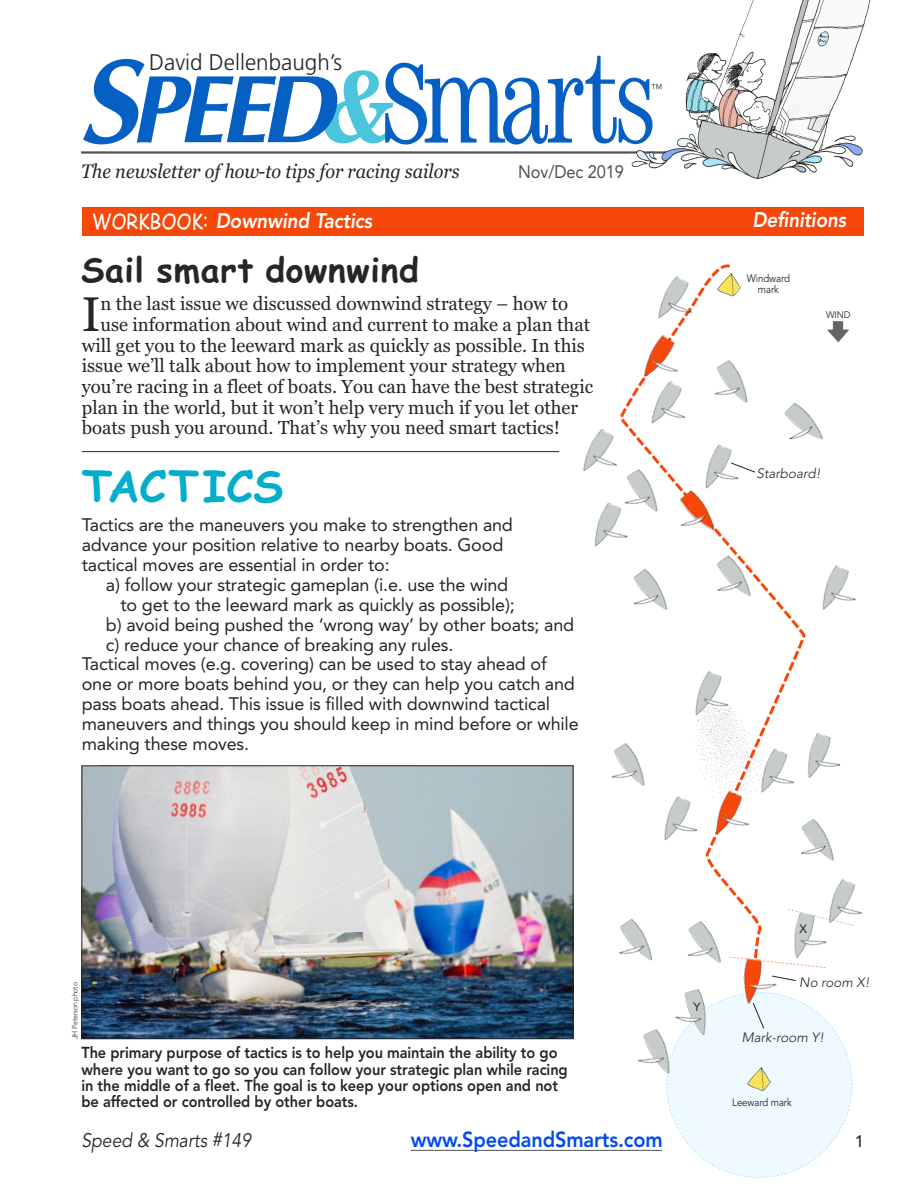
<style>
.page{position:relative;width:918px;height:1188px;background:#fff}
.page>*{position:absolute;margin:0;border:0;box-sizing:border-box;transform-origin:0 0}
.t1{font:300 condensed 133.5px "Century IT Cby BT";letter-spacing:-.045em;color:#0660c4;scale:.9 1}
.t2{font:italic 700 96.6px "Optima";color:#0660c4}
.t3{font:48.45px "Georgia";color:#272526}
.t4{font:700 43.5px "Comic Sans MS";color:#02aecc}
.t5{font:700 33.75px "Comic Sans MS";letter-spacing:.025em;color:#272526}
.t6{font:300 22.65px "Frutiger";color:#272526}
.t7{font:800 21.6px "Avenir";letter-spacing:-.005em;color:#004ceb;scale:.92 1}
.t8{font:italic 800 21px "Avenir";letter-spacing:-.005em;color:#fff;scale:.9 1}
.t9{font:italic 19.5px "Georgia";color:#272526;scale:.93 1}
.t10{font:italic 19.5px "Avenir";color:#272526;scale:.9 1}
.t11{font:18.75px "Georgia";color:#272526}
.t12{font:18px/19.8px "Avenir";letter-spacing:-.01em;color:#272526}
.t13{font:18px "Avenir";letter-spacing:-.005em;color:#504f4f;scale:.91 1}
.t14{font:500 16.5px "Avenir";color:#272526}
.t15{font:800 15.75px/16.4px "Avenir";letter-spacing:-.005em;color:#272526;scale:.92 1}
.t16{font:italic 300 13.5px "Avenir";color:#272526}
.t17{font:12.9px "Avenir";color:#525152;scale:.9 1}
.t18{font:12px "Avenir";color:#272526}
.t19{font:10.8px/10.5px "Avenir";letter-spacing:-.01em;color:#272526;text-align:center;scale:.9 1}
.t20{font:9.6px "Avenir";color:#272526;scale:.96 1}
.t21{font:300 7.5px "Avenir";letter-spacing:-.01em;color:#272526;scale:.93 1}
.s1{font-size:164.4px}
.s2{font-size:119.25px}
.s3{font-family:"New Century Schlbk";font-size:97.35px;color:#4bc5db}
.s4{font-family:"Comic Sans MS";font-weight:400;font-style:normal}
</style>
<div class="page">
<hr style="left:81px;top:151px;width:595px;height:3px;background:#525152">
<svg style="left:662px;top:0;width:209px;height:178px"></svg>
<div style="left:82px;top:208px;width:782px;height:28px;background:#f7480b"></div>
<svg style="left:628px;top:151px;width:28px;height:10px"></svg>
<hr style="left:411px;top:1150px;width:251px;height:1px;background:#525152">
<img style="left:83px;top:767px;width:489px;height:270px">
<div style="left:81px;top:765px;width:493px;height:274px;border:1px solid #272526"></div>
<svg style="left:620px;top:269px;width:186px;height:611px"></svg>
<svg style="left:717px;top:264px;width:23px;height:32px"></svg>
<img style="left:710px;top:548px;width:52px;height:57px">
<svg style="left:718px;top:555px;width:33px;height:40px"></svg>
<img style="left:716px;top:573px;width:28px;height:26px">
<img style="left:647px;top:269px;width:48px;height:58px">
<svg style="left:659px;top:277px;width:31px;height:41px"></svg>
<img style="left:665px;top:294px;width:27px;height:25px">
<img style="left:822px;top:565px;width:17px;height:45px">
<svg style="left:823px;top:567px;width:26px;height:42px"></svg>
<img style="left:827px;top:582px;width:29px;height:27px">
<img style="left:673px;top:483px;width:53px;height:57px">
<img style="left:679px;top:508px;width:28px;height:25px">
<img style="left:632px;top:328px;width:49px;height:58px">
<img style="left:640px;top:375px;width:48px;height:57px">
<svg style="left:644px;top:336px;width:39px;height:87px"></svg>
<img style="left:658px;top:399px;width:27px;height:25px">
<img style="left:657px;top:462px;width:12px;height:59px">
<img style="left:595px;top:546px;width:32px;height:9px">
<svg style="left:583px;top:430px;width:74px;height:116px"></svg>
<img style="left:600px;top:519px;width:28px;height:27px">
<img style="left:694px;top:438px;width:44px;height:7px">
<img style="left:653px;top:825px;width:44px;height:23px">
<svg style="left:665px;top:825px;width:4px;height:15px"></svg>
<img style="left:669px;top:825px;width:29px;height:15px">
<svg style="left:791px;top:750px;width:1px;height:15px"></svg>
<img style="left:791px;top:765px;width:4px;height:27px">
<img style="left:797px;top:727px;width:23px;height:58px">
<svg style="left:809px;top:734px;width:22px;height:44px"></svg>
<img style="left:811px;top:748px;width:30px;height:28px">
<img style="left:620px;top:736px;width:32px;height:59px">
<svg style="left:613px;top:743px;width:32px;height:42px"></svg>
<img style="left:611px;top:760px;width:28px;height:27px">
<img style="left:827px;top:321px;width:22px;height:22px">
<img style="left:795px;top:812px;width:39px;height:58px">
<svg style="left:802px;top:819px;width:32px;height:41px"></svg>
<img style="left:799px;top:836px;width:29px;height:27px">
<img style="left:777px;top:395px;width:46px;height:55px">
<svg style="left:786px;top:403px;width:37px;height:35px"></svg>
<img style="left:788px;top:421px;width:26px;height:23px">
<img style="left:626px;top:562px;width:53px;height:57px">
<svg style="left:635px;top:569px;width:32px;height:40px"></svg>
<img style="left:633px;top:587px;width:27px;height:25px">
<img style="left:652px;top:674px;width:139px;height:151px">
<img style="left:684px;top:665px;width:44px;height:58px">
<svg style="left:696px;top:672px;width:30px;height:43px"></svg>
<img style="left:700px;top:688px;width:29px;height:27px">
<svg style="left:681px;top:445px;width:75px;height:85px"></svg>
<svg style="left:621px;top:880px;width:239px;height:298px"></svg>
<hr style="left:82px;top:451px;width:477px;height:1px;background:#272526">
<img style="left:704px;top:784px;width:44px;height:58px">
<svg style="left:717px;top:791px;width:30px;height:43px"></svg>
<img style="left:721px;top:807px;width:28px;height:27px">
<p class="t6" style="left:149px;top:53px;width:195px">David Dellenbaugh’s</p>
<h1 class="t1" style="left:378px;top:51px;width:311px"><span class="s1">s</span>marts</h1>
<h2 class="t2" style="left:77px;top:52px;width:323px"><span class="s2">S</span>PEED<span class="s3">&amp;</span></h2>
<p class="t17" style="left:651px;top:81px;width:14px">™</p>
<p class="t9" style="left:81px;top:160px;width:409px">The newsletter of how-to tips for racing sailors</p>
<p class="t13" style="left:518px;top:158px;width:118px">Nov/Dec 2019</p>
<p class="t8" style="left:92px;top:209px;width:313px"><span class="s4">WORKBOOK:</span> Downwind Tactics</p>
<p class="t8" style="left:752px;top:208px;width:106px">Definitions</p>
<h3 class="t5" style="left:81px;top:251px;width:340px">Sail smart downwind</h3>
<h3 class="t3" style="left:82px;top:286px;width:20px">I</h3>
<p class="t11" style="left:100px;top:293px;width:469px">n the last issue we discussed downwind strategy – how to</p>
<p class="t11" style="left:100px;top:314px;width:491px">use information about wind and current to make a plan that</p>
<p class="t11" style="left:82px;top:334px;width:505px">will get you to the leeward mark as quickly as possible. In this</p>
<p class="t11" style="left:82px;top:355px;width:486px">issue we’ll talk about how to implement your strategy when</p>
<p class="t11" style="left:82px;top:375px;width:513px">you’re racing in a fleet of boats. You can have the best strategic</p>
<p class="t11" style="left:82px;top:396px;width:498px">plan in the world, but it won’t help very much if you let other</p>
<p class="t11" style="left:82px;top:417px;width:480px">boats push you around. That’s why you need smart tactics!</p>
<h3 class="t4" style="left:82px;top:462px;width:203px">TACTICS</h3>
<p class="t12" style="left:82px;top:515px;width:433px">Tactics are the maneuvers you make to strengthen and advance your position relative to nearby boats. Good tactical moves are essential in order to:</p>
<p class="t12" style="left:106px;top:574px;width:404px">a) follow your strategic gameplan (i.e. use the wind</p>
<p class="t12" style="left:120px;top:594px;width:396px">to get to the leeward mark as quickly as possible);</p>
<p class="t12" style="left:106px;top:614px;width:470px">b) avoid being pushed the ‘wrong way’ by other boats; and</p>
<p class="t12" style="left:106px;top:634px;width:349px">c) reduce your chance of breaking any rules.</p>
<p class="t12" style="left:82px;top:654px;width:466px">Tactical moves (e.g. covering) can be used to stay ahead of</p>
<p class="t12" style="left:82px;top:674px;width:495px">one or more boats behind you, or they can help you catch and</p>
<p class="t12" style="left:82px;top:693px;width:470px">pass boats ahead. This issue is filled with downwind tactical</p>
<p class="t12" style="left:82px;top:713px;width:499px">maneuvers and things you should keep in mind before or while</p>
<p class="t12" style="left:82px;top:733px;width:169px">making these moves.</p>
<p class="t21" style="left:70px;top:1039px;width:63px;rotate:-90deg">JH Peterson photo</p>
<p class="t15" style="left:81px;top:1045px;width:530px">The primary purpose of tactics is to help you maintain the ability to go where you want to go so you can follow your strategic plan while racing in the middle of a fleet. The goal is to keep your options open and not be affected or controlled by other boats.</p>
<p class="t19" style="left:747px;top:274px;width:50px">Windward mark</p>
<p class="t20" style="left:826px;top:309px;width:27px">WIND</p>
<p class="t16" style="left:756px;top:466px;width:66px">Starboard!</p>
<p class="t18" style="left:694px;top:997px;width:9px">Y</p>
<p class="t18" style="left:800px;top:919px;width:9px">X</p>
<p class="t16" style="left:799px;top:974px;width:72px">No room X!</p>
<p class="t16" style="left:742px;top:1029px;width:84px">Mark-room Y!</p>
<p class="t19" style="left:732px;top:1097px;width:68px">Leeward mark</p>
<p class="t7" style="left:411px;top:1123px;width:275px">www.SpeedandSmarts.com</p>
<p class="t10" style="left:81px;top:1129px;width:190px">Speed &amp; Smarts #149</p>
<p class="t14" style="left:855px;top:1127px;width:11px">1</p>
</div>
